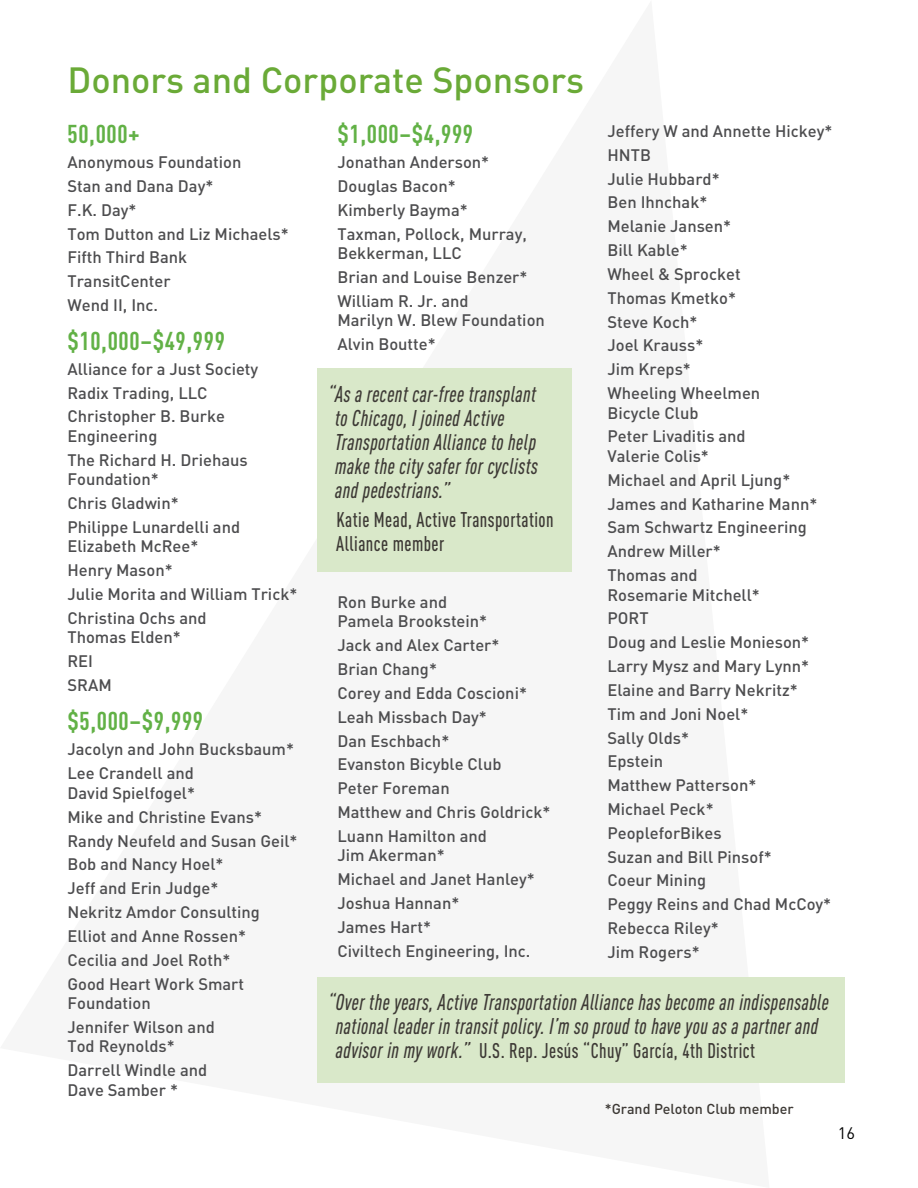
<style>
.page{position:relative;width:918px;height:1188px;background:#fff}
.page>*{position:absolute;margin:0;border:0;box-sizing:border-box;transform-origin:0 0}
.t1{font:500 36px "DIN Pro";color:#6aaa37}
.t2{font:700 condensed 25.5px "DIN Pro";letter-spacing:.025em;color:#62b146}
.t3{font:italic 500 condensed 22.5px/24px "DIN Pro";letter-spacing:.025em;color:#3d3935;scale:.9 1}
.t4{font:500 condensed 21px/24px "DIN Pro";letter-spacing:.025em;color:#3d3935;scale:.9 1}
.t5{font:500 16.5px/23.9px "DIN Pro";color:#4d4d4f}
.t6{font:16.5px "DIN Pro";color:#000}
.t7{font:500 14.25px "DIN Pro";color:#3d3935}
.s1{font-style:italic;font-size:22.5px}
</style>
<div class="page">
<div style="left:318px;top:369px;width:254px;height:203px;background:#d9e8c9"></div>
<div style="left:318px;top:977px;width:527px;height:106px;background:#d9e8c9"></div>
<h1 class="t1" style="left:68px;top:51px;width:518px">Donors and Corporate Sponsors</h1>
<h2 class="t2" style="left:68px;top:115px;width:74px">50,000+</h2>
<p class="t5" style="left:68px;top:149px;width:223px">Anonymous Foundation<br>Stan and Dana Day*<br>F.K. Day*<br>Tom Dutton and Liz Michaels*<br>Fifth Third Bank<br>TransitCenter<br>Wend II, Inc.</p>
<h2 class="t2" style="left:68px;top:321px;width:159px">$10,000–$49,999</h2>
<p class="t5" style="left:68px;top:355px;width:192px">Alliance for a Just Society<br>Radix Trading, LLC<br>Christopher B. Burke</p>
<p class="t5" style="left:68px;top:422px;width:182px">Engineering<br>The Richard H. Driehaus</p>
<p class="t5" style="left:68px;top:466px;width:174px">Foundation*<br>Chris Gladwin*<br>Philippe Lunardelli and</p>
<p class="t5" style="left:68px;top:533px;width:231px">Elizabeth McRee*<br>Henry Mason*<br>Julie Morita and William Trick*<br>Christina Ochs and</p>
<p class="t5" style="left:68px;top:624px;width:115px">Thomas Elden*<br>REI<br>SRAM</p>
<h2 class="t2" style="left:68px;top:701px;width:137px">$5,000–$9,999</h2>
<p class="t5" style="left:68px;top:734px;width:228px;line-height:24.9px">Jacolyn and John Bucksbaum*<br>Lee Crandell and</p>
<p class="t5" style="left:68px;top:779px;width:232px">David Spielfogel*<br>Mike and Christine Evans*<br>Randy Neufeld and Susan Geil*<br>Bob and Nancy Hoel*<br>Jeff and Erin Judge*<br>Nekritz Amdor Consulting<br>Elliot and Anne Rossen*<br>Cecilia and Joel Roth*<br>Good Heart Work Smart</p>
<p class="t5" style="left:68px;top:989px;width:149px">Foundation<br>Jennifer Wilson and</p>
<p class="t5" style="left:68px;top:1033px;width:141px">Tod Reynolds*<br>Darrell Windle and</p>
<p class="t5" style="left:68px;top:1076px;width:112px">Dave Samber *</p>
<h2 class="t2" style="left:338px;top:115px;width:137px">$1,000–$4,999</h2>
<p class="t5" style="left:338px;top:149px;width:191px">Jonathan Anderson*<br>Douglas Bacon*<br>Kimberly Bayma*<br>Taxman, Pollock, Murray,</p>
<p class="t5" style="left:338px;top:239px;width:192px">Bekkerman, LLC<br>Brian and Louise Benzer*<br>William R. Jr. and</p>
<p class="t5" style="left:338px;top:307px;width:209px">Marilyn W. Blew Foundation<br>Alvin Boutte*</p>
<h3 class="t3" style="left:335px;top:380px;width:227px;text-indent:-7px">“As a recent car-free transplant to Chicago, I joined Active<br>Transportation Alliance to help make the city safer for cyclists and pedestrians.”</h3>
<p class="t4" style="left:336px;top:506px;width:243px">Katie Mead, Active Transportation<br>Alliance member</p>
<p class="t5" style="left:338px;top:590px;width:151px;line-height:19.5px">Ron Burke and<br>Pamela Brookstein*</p>
<p class="t5" style="left:338px;top:632px;width:215px">Jack and Alex Carter*<br>Brian Chang*<br>Corey and Edda Coscioni*<br>Leah Missbach Day*<br>Dan Eschbach*<br>Evanston Bicyble Club<br>Peter Foreman<br>Matthew and Chris Goldrick*<br>Luann Hamilton and</p>
<p class="t5" style="left:338px;top:842px;width:199px">Jim Akerman*<br>Michael and Janet Hanley*<br>Joshua Hannan*<br>James Hart*<br>Civiltech Engineering, Inc.</p>
<p class="t5" style="left:608px;top:117px;width:226px">Jeffery W and Annette Hickey*<br>HNTB<br>Julie Hubbard*<br>Ben Ihnchak*<br>Melanie Jansen*<br>Bill Kable*<br>Wheel &amp; Sprocket<br>Thomas Kmetko*<br>Steve Koch*<br>Joel Krauss*<br>Jim Kreps*<br>Wheeling Wheelmen</p>
<p class="t5" style="left:608px;top:399px;width:140px">Bicycle Club<br>Peter Livaditis and</p>
<p class="t5" style="left:608px;top:442px;width:211px">Valerie Colis*<br>Michael and April Ljung*<br>James and Katharine Mann*<br>Sam Schwartz Engineering<br>Andrew Miller*<br>Thomas and</p>
<p class="t5" style="left:608px;top:581px;width:225px">Rosemarie Mitchell*<br>PORT<br>Doug and Leslie Monieson*<br>Larry Mysz and Mary Lynn*<br>Elaine and Barry Nekritz*<br>Tim and Joni Noel*<br>Sally Olds*<br>Epstein<br>Matthew Patterson*<br>Michael Peck*<br>PeopleforBikes<br>Suzan and Bill Pinsof*<br>Coeur Mining<br>Peggy Reins and Chad McCoy*<br>Rebecca Riley*<br>Jim Rogers*</p>
<h3 class="t3" style="left:328px;top:988px;width:558px;text-align:center">“Over the years, Active Transportation Alliance has become an indispensable national leader in transit policy. I’m so proud to have you as a partner and</h3>
<p class="t4" style="left:336px;top:1036px;width:467px"><span class="s1">advisor in my work.”</span> U.S. Rep. Jesús “Chuy” García, 4th District</p>
<p class="t7" style="left:605px;top:1098px;width:190px">*Grand Peloton Club member</p>
<p class="t6" style="left:838px;top:1120px;width:19px">16</p>
</div>
